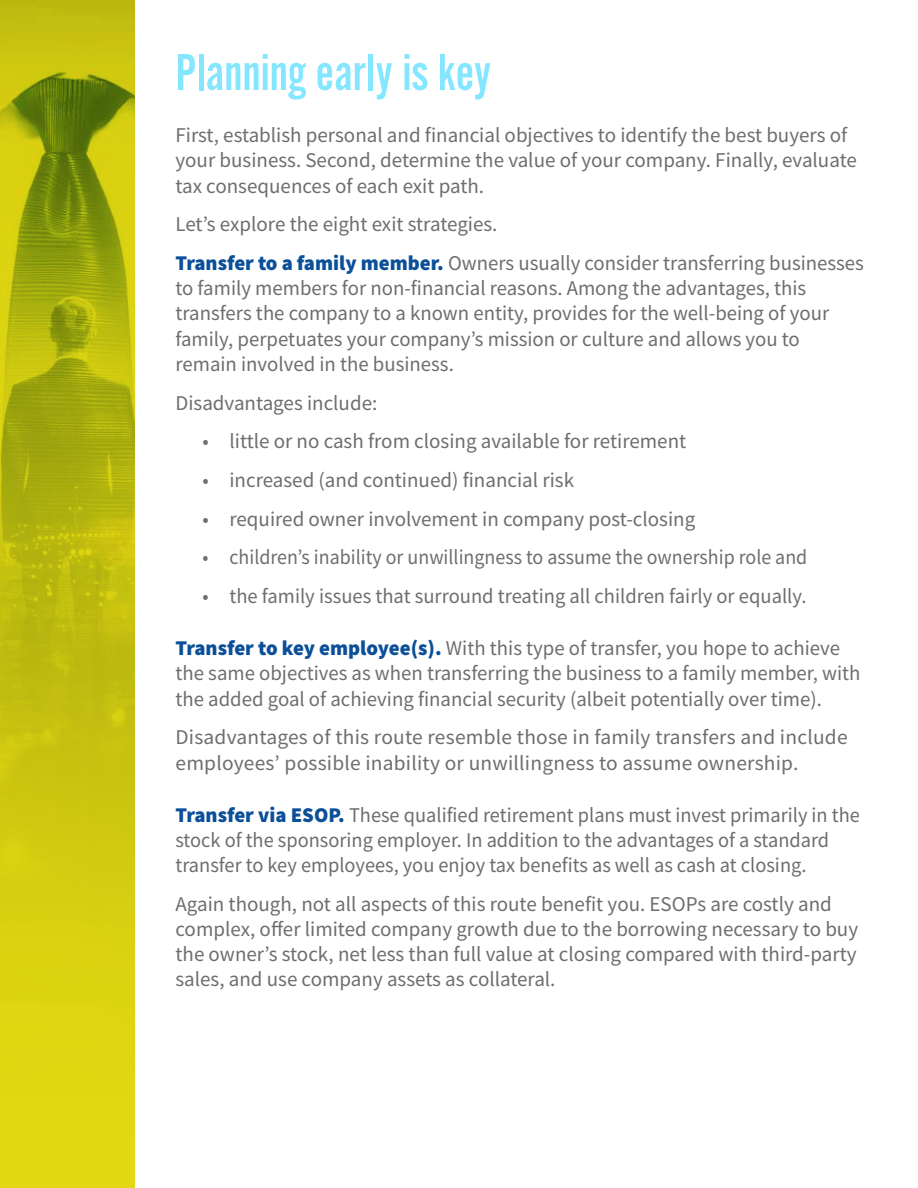
<style>
.page{position:relative;width:918px;height:1188px;background:#fff}
.page>*{position:absolute;margin:0;border:0;box-sizing:border-box;transform-origin:0 0}
.t1{font:54px "Alternate Got No 2 D";color:#85e7ff}
.t2{font:21px/25.2px "Source Sans Pro";color:#6d6e71}
.t3{font:21px "Source Sans Pro";color:#6d6e71;scale:.95 1}
.s1{font-weight:900;color:#0b4f99}
</style>
<div class="page">
<img style="left:0;top:0;width:135px;height:1188px">
<h1 class="t1" style="left:176px;top:44px;width:317px">Planning early is key</h1>
<p class="t2" style="left:176px;top:123px;width:683px">First, establish personal and financial objectives to identify the best buyers of your business. Second, determine the value of your company. Finally, evaluate tax consequences of each exit path.</p>
<p class="t2" style="left:176px;top:205px;width:690px;line-height:38.7px">Let’s explore the eight exit strategies.<br><span class="s1">Transfer to a family member.</span> Owners usually consider transferring businesses</p>
<p class="t2" style="left:176px;top:276px;width:655px">to family members for non-financial reasons. Among the advantages, this transfers the company to a known entity, provides for the well-being of your family, perpetuates your company’s mission or culture and allows you to remain involved in the business.</p>
<p class="t2" style="left:176px;top:390px;width:203px">Disadvantages include:</p>
<p class="t2" style="left:202px;top:429px;width:485px">• little or no cash from closing available for retirement</p>
<p class="t2" style="left:202px;top:467px;width:373px">• increased (and continued) financial risk</p>
<p class="t2" style="left:202px;top:506px;width:494px">• required owner involvement in company post-closing</p>
<p class="t3" style="left:202px;top:544px;width:638px">• children’s inability or unwillingness to assume the ownership role and</p>
<p class="t2" style="left:202px;top:583px;width:606px">• the family issues that surround treating all children fairly or equally.</p>
<p class="t2" style="left:176px;top:636px;width:687px"><span class="s1">Transfer to key employee(s).</span> With this type of transfer, you hope to achieve the same objectives as when transferring the business to a family member, with the added goal of achieving financial security (albeit potentially over time).</p>
<p class="t2" style="left:176px;top:725px;width:674px">Disadvantages of this route resemble those in family transfers and include employees’ possible inability or unwillingness to assume ownership.</p>
<p class="t2" style="left:176px;top:802px;width:686px"><span class="s1">Transfer via ESOP.</span> These qualified retirement plans must invest primarily in the stock of the sponsoring employer. In addition to the advantages of a standard transfer to key employees, you enjoy tax benefits as well as cash at closing.</p>
<p class="t2" style="left:176px;top:891px;width:684px">Again though, not all aspects of this route benefit you. ESOPs are costly and complex, offer limited company growth due to the borrowing necessary to buy the owner’s stock, net less than full value at closing compared with third-party sales, and use company assets as collateral.</p>
</div>
